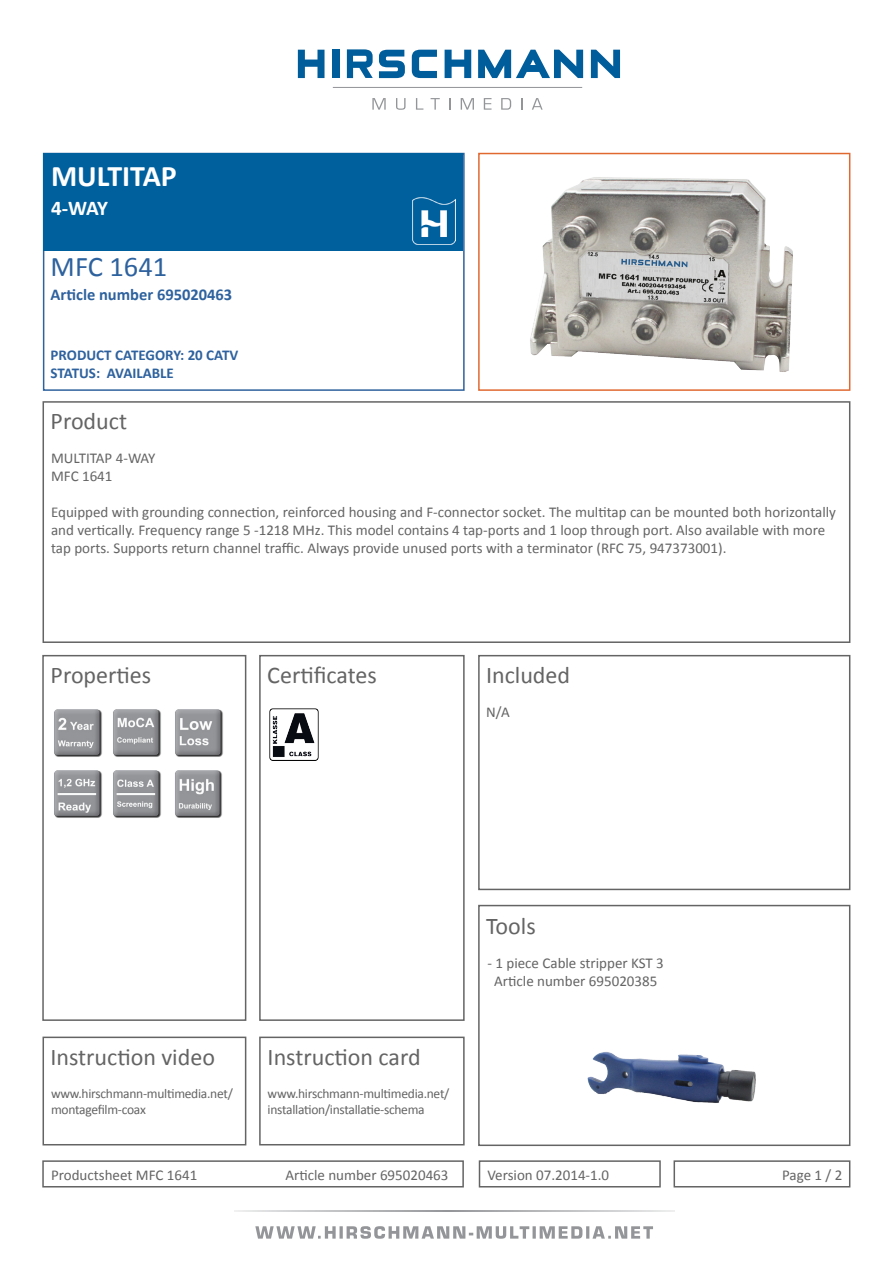
<style>
.page{position:relative;width:893px;height:1263px;background:#fff}
.page>*{position:absolute;margin:0;border:0;box-sizing:border-box;transform-origin:0 0}
.t1{font:700 30px "Calibri";color:#fff}
.t2{font:28.5px "Calibri";color:#2e629e}
.t3{font:24px "Calibri";color:#646464}
.t4{font:700 21px "Calibri";color:#fff}
.t5{font:700 16.5px "Calibri";color:#2e629e}
.t6{font:15px/18px "Calibri";color:#646464;text-align:center}
.t7{font:700 15px/18px "Calibri";color:#2e629e}
.t8{font:13.5px/16.2px "Calibri";letter-spacing:-.02em;color:#646464}
</style>
<div class="page">
<img style="left:587px;top:1052px;width:169px;height:51px">
<div style="left:478px;top:905px;width:372px;height:241px;border:2px solid #646464"></div>
<div style="left:42px;top:655px;width:204px;height:366px;border:2px solid #646464"></div>
<div style="left:43px;top:1036px;width:203px;height:109px;border:2px solid #646464"></div>
<div style="left:478px;top:655px;width:372px;height:235px;border:2px solid #646464"></div>
<div style="left:43px;top:153px;width:422px;height:238px;border:2px solid #2e629e"></div>
<div style="left:44px;top:154px;width:419px;height:97px;background:#005f9d"></div>
<div style="left:259px;top:655px;width:206px;height:366px;border:2px solid #646464"></div>
<div style="left:43px;top:401px;width:807px;height:242px;border:2px solid #646464"></div>
<hr style="left:234px;top:1211px;width:441px;height:1px;background:#939598">
<svg style="left:255px;top:1226px;width:398px;height:13px"></svg>
<hr style="left:333px;top:87px;width:249px;height:1px;background:#939598">
<svg style="left:372px;top:98px;width:14px;height:12px"></svg>
<svg style="left:396px;top:98px;width:10px;height:12px"></svg>
<svg style="left:416px;top:98px;width:7px;height:12px"></svg>
<svg style="left:431px;top:98px;width:9px;height:12px"></svg>
<svg style="left:449px;top:98px;width:1px;height:12px"></svg>
<svg style="left:461px;top:98px;width:13px;height:12px"></svg>
<svg style="left:484px;top:98px;width:7px;height:12px"></svg>
<svg style="left:501px;top:98px;width:10px;height:12px"></svg>
<svg style="left:521px;top:98px;width:1px;height:12px"></svg>
<svg style="left:532px;top:98px;width:11px;height:12px"></svg>
<svg style="left:591px;top:50px;width:29px;height:28px"></svg>
<svg style="left:298px;top:50px;width:26px;height:28px"></svg>
<div style="left:332px;top:50px;width:7px;height:28px;background:#005d9c"></div>
<svg style="left:379px;top:50px;width:26px;height:28px"></svg>
<svg style="left:412px;top:50px;width:25px;height:28px"></svg>
<svg style="left:445px;top:50px;width:26px;height:28px"></svg>
<svg style="left:478px;top:50px;width:105px;height:28px"></svg>
<svg style="left:347px;top:49px;width:26px;height:29px"></svg>
<div style="left:674px;top:1160px;width:176px;height:27px;border:2px solid #646464"></div>
<img style="left:269px;top:708px;width:50px;height:53px">
<img style="left:54px;top:709px;width:48px;height:48px">
<img style="left:113px;top:709px;width:48px;height:48px">
<img style="left:175px;top:709px;width:48px;height:48px">
<div style="left:42px;top:1160px;width:422px;height:27px;border:2px solid #646464"></div>
<div style="left:479px;top:1160px;width:182px;height:27px;border:2px solid #646464"></div>
<img style="left:412px;top:197px;width:44px;height:47px">
<img style="left:54px;top:770px;width:48px;height:48px">
<img style="left:175px;top:770px;width:47px;height:48px">
<div style="left:259px;top:1036px;width:206px;height:109px;border:2px solid #646464"></div>
<img style="left:486px;top:152px;width:365px;height:255px">
<img style="left:113px;top:770px;width:48px;height:48px">
<p class="t1" style="left:51px;top:157px;width:127px">MULTITAP</p>
<p class="t4" style="left:51px;top:194px;width:59px">4-WAY</p>
<p class="t2" style="left:51px;top:249px;width:118px">MFC 1641</p>
<p class="t5" style="left:51px;top:284px;width:183px">Article number 695020463</p>
<p class="t7" style="left:51px;top:346px;width:189px">PRODUCT CATEGORY: 20 CATV<br>STATUS: AVAILABLE</p>
<p class="t3" style="left:51px;top:406px;width:78px">Product</p>
<p class="t6" style="left:51px;top:449px;width:106px">MULTITAP 4-WAY</p>
<p class="t6" style="left:51px;top:467px;width:63px">MFC 1641</p>
<p class="t6" style="left:51px;top:503px;width:786px;text-align:left">Equipped with grounding connection, reinforced housing and F-connector socket. The multitap can be mounted both horizontally and vertically. Frequency range 5 -1218 MHz. This model contains 4 tap-ports and 1 loop through port. Also available with more tap ports. Supports return channel traffic. Always provide unused ports with a terminator (RFC 75, 947373001).</p>
<p class="t3" style="left:51px;top:659px;width:102px">Properties</p>
<p class="t3" style="left:267px;top:659px;width:111px">Certificates</p>
<p class="t3" style="left:486px;top:659px;width:86px">Included</p>
<p class="t6" style="left:486px;top:703px;width:25px">N/A</p>
<p class="t3" style="left:486px;top:911px;width:51px">Tools</p>
<p class="t3" style="left:50px;top:1041px;width:166px">Instruction video</p>
<p class="t3" style="left:268px;top:1041px;width:155px">Instruction card</p>
<p class="t8" style="left:51px;top:1085px;width:183px">www.hirschmann-multimedia.net/ montagefilm-coax</p>
<p class="t8" style="left:268px;top:1085px;width:183px">www.hirschmann-multimedia.net/ installation/installatie-schema</p>
<p class="t6" style="left:487px;top:954px;width:178px">- 1 piece Cable stripper KST 3<br>Article number 695020385</p>
<p class="t6" style="left:51px;top:1165px;width:148px">Productsheet MFC 1641</p>
<p class="t6" style="left:285px;top:1165px;width:165px">Article number 695020463</p>
<p class="t6" style="left:487px;top:1165px;width:123px">Version 07.2014-1.0</p>
<p class="t6" style="left:782px;top:1165px;width:62px">Page 1 / 2</p>
</div>
